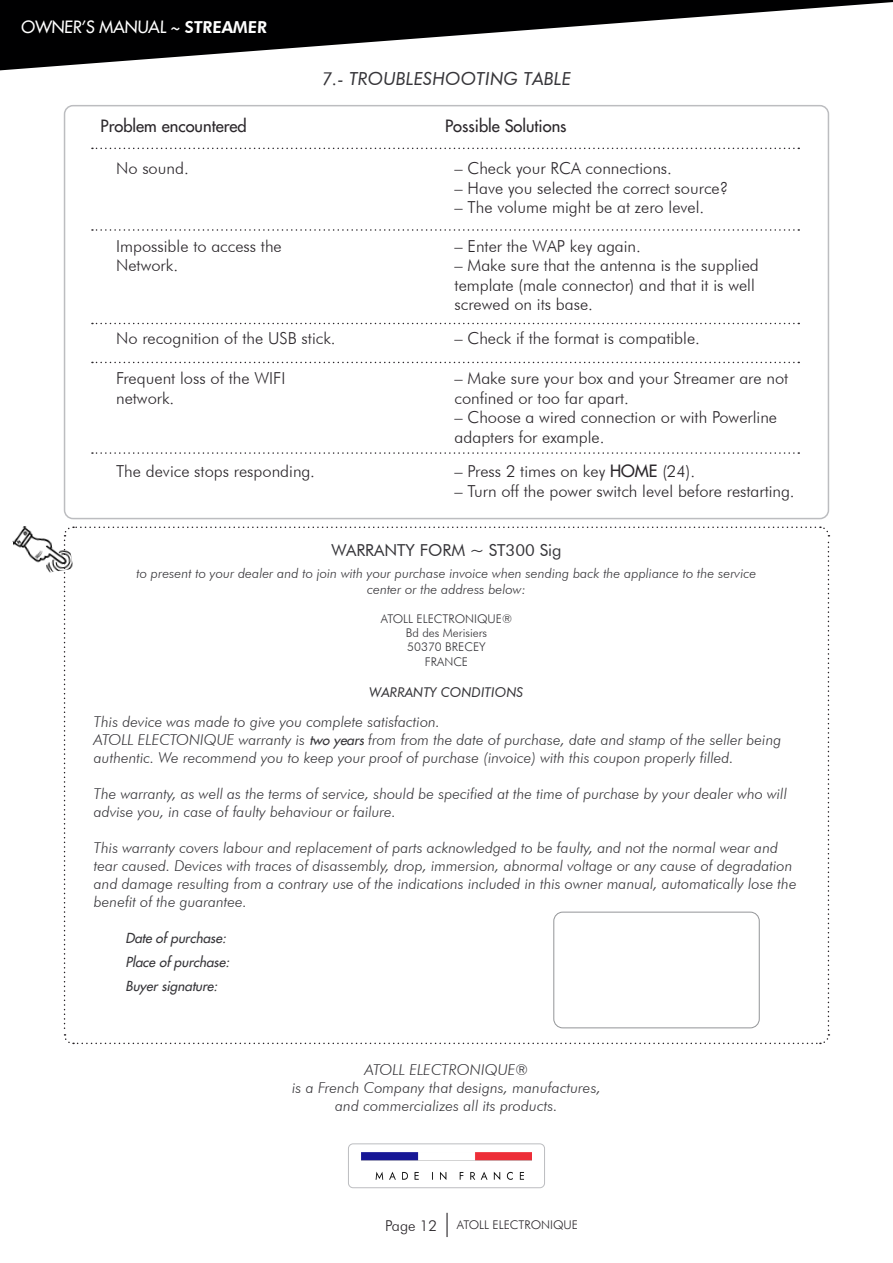
<style>
.page{position:relative;width:893px;height:1263px;background:#fff}
.page>*{position:absolute;margin:0;border:0;box-sizing:border-box;transform-origin:0 0}
.t1{font:italic 18px "Futura BT";letter-spacing:.005em;color:#363539}
.t2{font:300 16.5px/19.5px "Futura BT";color:#2b272b}
.t3{font:16.5px "Futura LT";color:#2b272b}
.t4{font:16.5px "Futura LT";color:#fff}
.t5{font:16.5px "Futura BT";color:#363539}
.t6{font:italic 300 15px/18px "Futura BT";color:#363539}
.t7{font:300 15px "Futura BT";color:#2b272b}
.t8{font:italic 300 13.5px/16.2px "Futura BT";color:#363539;text-align:center}
.t9{font:italic 13.5px "Futura LT";color:#363539}
.t10{font:italic 13.5px "Futura BT";color:#363539}
.t11{font:300 12px "Futura BT";color:#363539}
.t12{font:300 12px "Futura BT";color:#2b272b}
.s1{font-family:"Futura BT";font-weight:800}
.s2{font-family:"Futura LT";font-weight:400}
.s3{font-family:"Futura LT";font-weight:400;font-size:13.5px}
</style>
<div class="page">
<svg style="left:0;top:0;width:893px;height:71px;fill:#000001"></svg>
<hr style="left:446px;top:1213px;width:2px;height:24px;background:#2b272b">
<img style="left:12px;top:519px;width:61px;height:54px">
<div style="left:64px;top:105px;width:765px;height:414px;border:2px solid #bcbdc0;border-radius:9px"></div>
<svg style="left:92px;top:229px;width:707px;height:2px"></svg>
<svg style="left:92px;top:323px;width:707px;height:1px"></svg>
<svg style="left:92px;top:362px;width:707px;height:1px"></svg>
<svg style="left:92px;top:452px;width:707px;height:2px"></svg>
<svg style="left:92px;top:148px;width:707px;height:1px"></svg>
<svg style="left:63px;top:526px;width:767px;height:519px"></svg>
<div style="left:554px;top:912px;width:205px;height:116px;background:#fff;border-radius:9px"></div>
<div style="left:553px;top:912px;width:207px;height:116px;border:1px solid #939598;border-radius:9px"></div>
<img style="left:361px;top:1152px;width:171px;height:27px">
<div style="left:348px;top:1143px;width:197px;height:45px;border:1px solid #bcbdc0;border-radius:5px"></div>
<p class="t4" style="left:21px;top:16px;width:248px">OWNER’S MANUAL ~ <span class="s1">STREAMER</span></p>
<p class="t1" style="left:322px;top:67px;width:250px">7.- TROUBLESHOOTING TABLE</p>
<p class="t3" style="left:101px;top:116px;width:148px">Problem encountered</p>
<p class="t3" style="left:445px;top:116px;width:123px">Possible Solutions</p>
<p class="t2" style="left:455px;top:159px;width:219px">– Check your RCA connections.</p>
<p class="t2" style="left:455px;top:178px;width:275px">– Have you selected the correct source?</p>
<p class="t2" style="left:455px;top:198px;width:251px">– The volume might be at zero level.</p>
<p class="t2" style="left:455px;top:236px;width:188px">– Enter the WAP key again.</p>
<p class="t2" style="left:455px;top:256px;width:306px">– Make sure that the antenna is the supplied</p>
<p class="t2" style="left:455px;top:275px;width:302px">template (male connector) and that it is well screwed on its base.</p>
<p class="t2" style="left:455px;top:329px;width:247px">– Check if the format is compatible.</p>
<p class="t2" style="left:455px;top:368px;width:335px">– Make sure your box and your Streamer are not confined or too far apart.</p>
<p class="t2" style="left:455px;top:407px;width:324px">– Choose a wired connection or with Powerline adapters for example.</p>
<p class="t2" style="left:455px;top:462px;width:242px">– Press 2 times on key <span class="s2">HOME</span> (24).</p>
<p class="t2" style="left:455px;top:481px;width:341px">– Turn off the power switch level before restarting.</p>
<p class="t2" style="left:116px;top:159px;width:74px">No sound.</p>
<p class="t2" style="left:116px;top:236px;width:167px">Impossible to access the<br>Network.</p>
<p class="t2" style="left:116px;top:329px;width:221px">No recognition of the USB stick.</p>
<p class="t2" style="left:116px;top:368px;width:171px">Frequent loss of the WIFI network.</p>
<p class="t2" style="left:116px;top:461px;width:200px">The device stops responding.</p>
<p class="t5" style="left:331px;top:540px;width:232px">WARRANTY FORM ~ ST300 Sig</p>
<p class="t8" style="left:137px;top:565px;width:621px">to present to your dealer and to join with your purchase invoice when sending back the appliance to the service center or the address below:</p>
<p class="t11" style="left:381px;top:611px;width:133px">ATOLL ELECTRONIQUE®</p>
<p class="t11" style="left:406px;top:625px;width:83px">Bd des Merisiers</p>
<p class="t11" style="left:407px;top:640px;width:80px">50370 BRECEY</p>
<p class="t11" style="left:425px;top:654px;width:45px">FRANCE</p>
<p class="t10" style="left:370px;top:684px;width:155px">WARRANTY CONDITIONS</p>
<p class="t6" style="left:94px;top:713px;width:348px">This device was made to give you complete satisfaction.</p>
<p class="t6" style="left:94px;top:731px;width:689px">ATOLL ELECTONIQUE warranty is <span class="s3">two years</span> from from the date of purchase, date and stamp of the seller being authentic. We recommend you to keep your proof of purchase (invoice) with this coupon properly filled.</p>
<p class="t6" style="left:94px;top:785px;width:695px">The warranty, as well as the terms of service, should be specified at the time of purchase by your dealer who will advise you, in case of faulty behaviour or failure.</p>
<p class="t6" style="left:94px;top:839px;width:704px">This warranty covers labour and replacement of parts acknowledged to be faulty, and not the normal wear and tear caused. Devices with traces of disassembly, drop, immersion, abnormal voltage or any cause of degradation and damage resulting from a contrary use of the indications included in this owner manual, automatically lose the benefit of the guarantee.</p>
<p class="t9" style="left:125px;top:929px;width:105px">Date of purchase:</p>
<p class="t9" style="left:125px;top:953px;width:108px">Place of purchase:</p>
<p class="t9" style="left:125px;top:977px;width:97px">Buyer signature:</p>
<p class="t6" style="left:365px;top:1061px;width:165px">ATOLL ELECTRONIQUE®</p>
<p class="t6" style="left:292px;top:1079px;width:310px">is a French Company that designs, manufactures,</p>
<p class="t6" style="left:335px;top:1097px;width:224px">and commercializes all its products.</p>
<p class="t7" style="left:385px;top:1216px;width:53px">Page 12</p>
<p class="t12" style="left:457px;top:1218px;width:123px">ATOLL ELECTRONIQUE</p>
</div>
